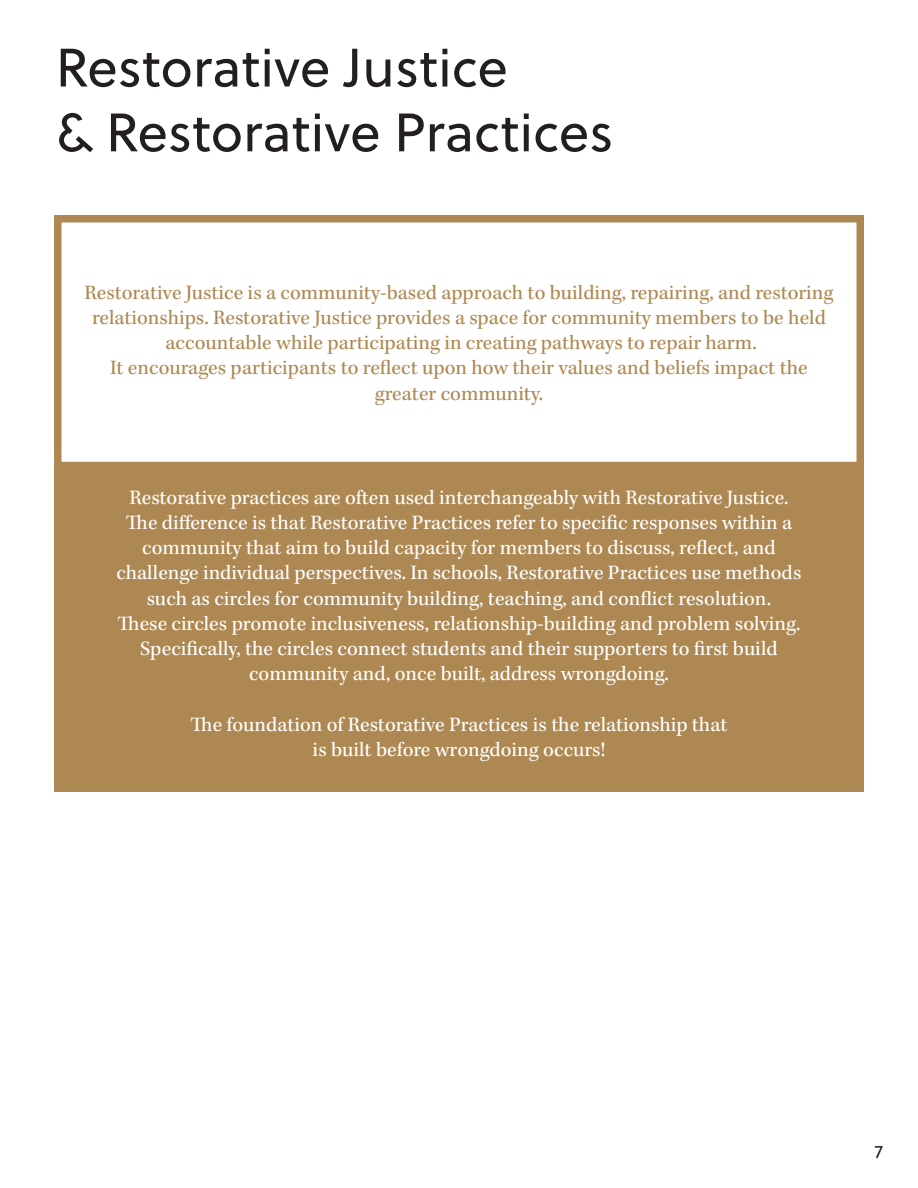
<style>
.page{position:relative;width:918px;height:1188px;background:#fff}
.page>*{position:absolute;margin:0;border:0;box-sizing:border-box;transform-origin:0 0}
.t1{font:54px "Soleil";color:#231f20}
.t2{font:21px "Kepler Std";color:#fff}
.t3{font:21px "Kepler Std";color:#ae8852}
.t4{font:18px "Soleil";color:#231f20}
</style>
<div class="page">
<div style="left:54px;top:466px;width:810px;height:326px;background:#ae8852"></div>
<div style="left:54px;top:215px;width:810px;height:254px;border:8px solid #ae8852"></div>
<p class="t1" style="left:56px;top:28px;width:454px">Restorative Justice</p>
<p class="t1" style="left:56px;top:93px;width:559px">&amp; Restorative Practices</p>
<p class="t3" style="left:85px;top:280px;width:750px">Restorative Justice is a community-based approach to building, repairing, and restoring</p>
<p class="t3" style="left:92px;top:306px;width:735px">relationships. Restorative Justice provides a space for community members to be held</p>
<p class="t3" style="left:165px;top:331px;width:593px">accountable while participating in creating pathways to repair harm.</p>
<p class="t3" style="left:110px;top:356px;width:699px">It encourages participants to reflect upon how their values and beliefs impact the</p>
<p class="t3" style="left:375px;top:381px;width:170px">greater community.</p>
<p class="t2" style="left:129px;top:485px;width:661px">Restorative practices are often used interchangeably with Restorative Justice.</p>
<p class="t2" style="left:126px;top:511px;width:668px">The difference is that Restorative Practices refer to specific responses within a</p>
<p class="t2" style="left:142px;top:536px;width:635px">community that aim to build capacity for members to discuss, reflect, and</p>
<p class="t2" style="left:116px;top:561px;width:687px">challenge individual perspectives. In schools, Restorative Practices use methods</p>
<p class="t2" style="left:147px;top:586px;width:626px">such as circles for community building, teaching, and conflict resolution.</p>
<p class="t2" style="left:118px;top:611px;width:684px">These circles promote inclusiveness, relationship-building and problem solving.</p>
<p class="t2" style="left:140px;top:637px;width:639px">Specifically, the circles connect students and their supporters to first build</p>
<p class="t2" style="left:249px;top:662px;width:421px">community and, once built, address wrongdoing.</p>
<p class="t2" style="left:191px;top:712px;width:538px">The foundation of Restorative Practices is the relationship that</p>
<p class="t2" style="left:313px;top:737px;width:294px">is built before wrongdoing occurs!</p>
<p class="t4" style="left:875px;top:1139px;width:10px">7</p>
</div>
